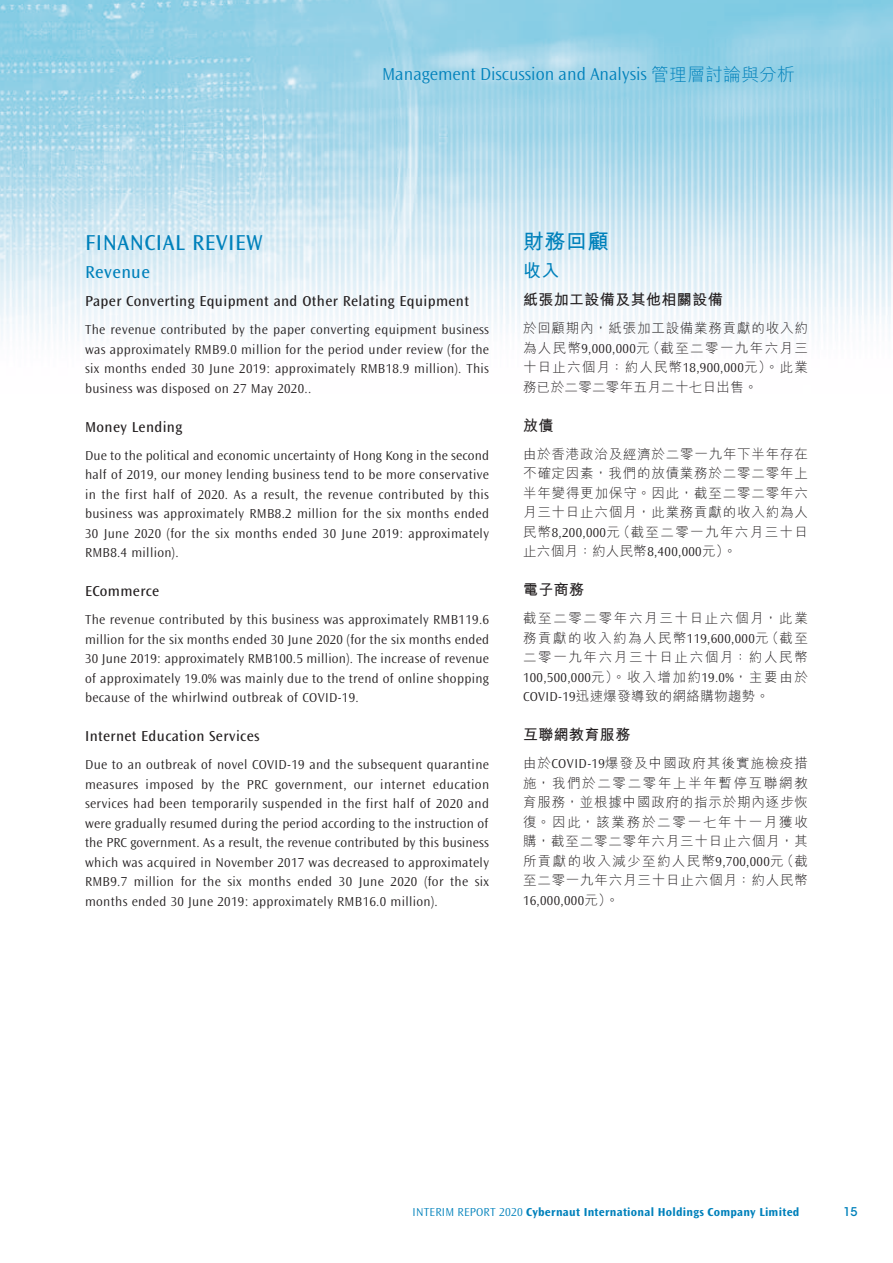
<style>
.page{position:relative;width:893px;height:1263px;background:#fff}
.page>*{position:absolute;margin:0;border:0;box-sizing:border-box;transform-origin:0 0}
.t1{font:22.5px "Ocean Sans Std";letter-spacing:.025em;color:#0081bb}
.t2{font:700 21px "M Hei HK";color:#0081bb}
.t3{font:300 18px "Ocean Sans Std";color:#0081bb}
.t4{font:18px "Ocean Sans Std";letter-spacing:.025em;color:#0081bb}
.t5{font:700 18px "M Hei HK";color:#0081bb}
.t6{font:15px "Ocean Sans Std";letter-spacing:.025em;color:#231f20}
.t7{font:700 15px "M Hei HK";letter-spacing:.025em;color:#231f20}
.t8{font:300 13.5px/19.5px "Ocean Sans Std";letter-spacing:.025em;color:#231f20;text-align:justify}
.t9{font:300 13.5px/19.5px "M Hei HK";letter-spacing:.06em;color:#231f20;text-align:justify}
.t10{font:300 13.5px "M Hei HK";letter-spacing:.025em;color:#231f20}
.t11{font:700 12px "Ocean Sans Std";letter-spacing:.02em;color:#0081bb}
.t12{font:500 12px "ITC Avant Garde Std";color:#0081bb}
.s1{font-family:"M Hei HK"}
.s2{font-family:"Ocean Sans Std"}
.s3{font-weight:300}
</style>
<div class="page">
<img style="left:0;top:0;width:893px;height:341px">
<h3 class="t3" style="left:382px;top:64px;width:415px">Management Discussion and Analysis <span class="s1">管理層討論與分析</span></h3>
<h1 class="t1" style="left:85px;top:230px;width:179px">FINANCIAL REVIEW</h1>
<h3 class="t4" style="left:85px;top:262px;width:66px">Revenue</h3>
<p class="t6" style="left:85px;top:293px;width:385px">Paper Converting Equipment and Other Relating Equipment</p>
<p class="t8" style="left:85px;top:320px;width:405px">The revenue contributed by the paper converting equipment business was approximately RMB9.0 million for the period under review (for the six months ended 30 June 2019: approximately RMB18.9 million). This business was disposed on 27 May 2020..</p>
<p class="t6" style="left:85px;top:418px;width:99px">Money Lending</p>
<p class="t8" style="left:85px;top:446px;width:405px">Due to the political and economic uncertainty of Hong Kong in the second half of 2019, our money lending business tend to be more conservative in the first half of 2020. As a result, the revenue contributed by this business was approximately RMB8.2 million for the six months ended 30 June 2020 (for the six months ended 30 June 2019: approximately RMB8.4 million).</p>
<p class="t6" style="left:85px;top:583px;width:76px">ECommerce</p>
<p class="t8" style="left:85px;top:610px;width:406px">The revenue contributed by this business was approximately RMB119.6 million for the six months ended 30 June 2020 (for the six months ended 30 June 2019: approximately RMB100.5 million). The increase of revenue of approximately 19.0% was mainly due to the trend of online shopping because of the whirlwind outbreak of COVID-19.</p>
<p class="t6" style="left:85px;top:728px;width:176px">Internet Education Services</p>
<p class="t8" style="left:85px;top:755px;width:406px">Due to an outbreak of novel COVID-19 and the subsequent quarantine measures imposed by the PRC government, our internet education services had been temporarily suspended in the first half of 2020 and were gradually resumed during the period according to the instruction of the PRC government. As a result, the revenue contributed by this business which was acquired in November 2017 was decreased to approximately RMB9.7 million for the six months ended 30 June 2020 (for the six months ended 30 June 2019: approximately RMB16.0 million).</p>
<h2 class="t2" style="left:523px;top:226px;width:87px">財務回顧</h2>
<h3 class="t5" style="left:523px;top:257px;width:38px">收入</h3>
<p class="t7" style="left:523px;top:289px;width:201px">紙張加工設備及其他相關設備</p>
<p class="t9" style="left:523px;top:318px;width:286px">於回顧期內，紙張加工設備業務貢獻的收入約為人民幣<span class="s2">9,000,000</span>元（截至二零一九年六月三十日止六個月：約人民幣<span class="s2">18,900,000</span>元）。此業務已於二零二零年五月二十七日出售。</p>
<p class="t7" style="left:523px;top:414px;width:32px">放債</p>
<p class="t9" style="left:523px;top:443px;width:286px">由於香港政治及經濟於二零一九年下半年存在不確定因素，我們的放債業務於二零二零年上半年變得更加保守。因此，截至二零二零年六月三十日止六個月，此業務貢獻的收入約為人民幣<span class="s2">8,200,000</span>元（截至二零一九年六月三十日止六個月：約人民幣<span class="s2">8,400,000</span>元）。</p>
<p class="t7" style="left:523px;top:579px;width:63px">電子商務</p>
<p class="t9" style="left:523px;top:608px;width:286px">截至二零二零年六月三十日止六個月，此業務貢獻的收入約為人民幣<span class="s2">119,600,000</span>元（截至二零一九年六月三十日止六個月：約人民幣</p>
<p class="t8" style="left:523px;top:668px;width:286px">100,500,000<span class="s1">元）。收入增加約</span>19.0%<span class="s1">，主要由於</span></p>
<p class="t10" style="left:523px;top:687px;width:248px"><span class="s2">COVID-19</span>迅速爆發導致的網絡購物趨勢。</p>
<p class="t7" style="left:523px;top:724px;width:109px">互聯網教育服務</p>
<p class="t9" style="left:523px;top:753px;width:286px">由於<span class="s2">COVID-19</span>爆發及中國政府其後實施檢疫措施，我們於二零二零年上半年暫停互聯網教育服務，並根據中國政府的指示於期內逐步恢復。因此，該業務於二零一七年十一月獲收購，截至二零二零年六月三十日止六個月，其所貢獻的收入減少至約人民幣<span class="s2">9,700,000</span>元（截至二零一九年六月三十日止六個月：約人民幣</p>
<p class="t8" style="left:523px;top:891px;width:97px">16,000,000<span class="s1">元）。</span></p>
<p class="t11" style="left:412px;top:1205px;width:388px"><span class="s3">INTERIM REPORT 2020</span> Cybernaut International Holdings Company Limited</p>
<p class="t12" style="left:843px;top:1204px;width:16px">15</p>
</div>
